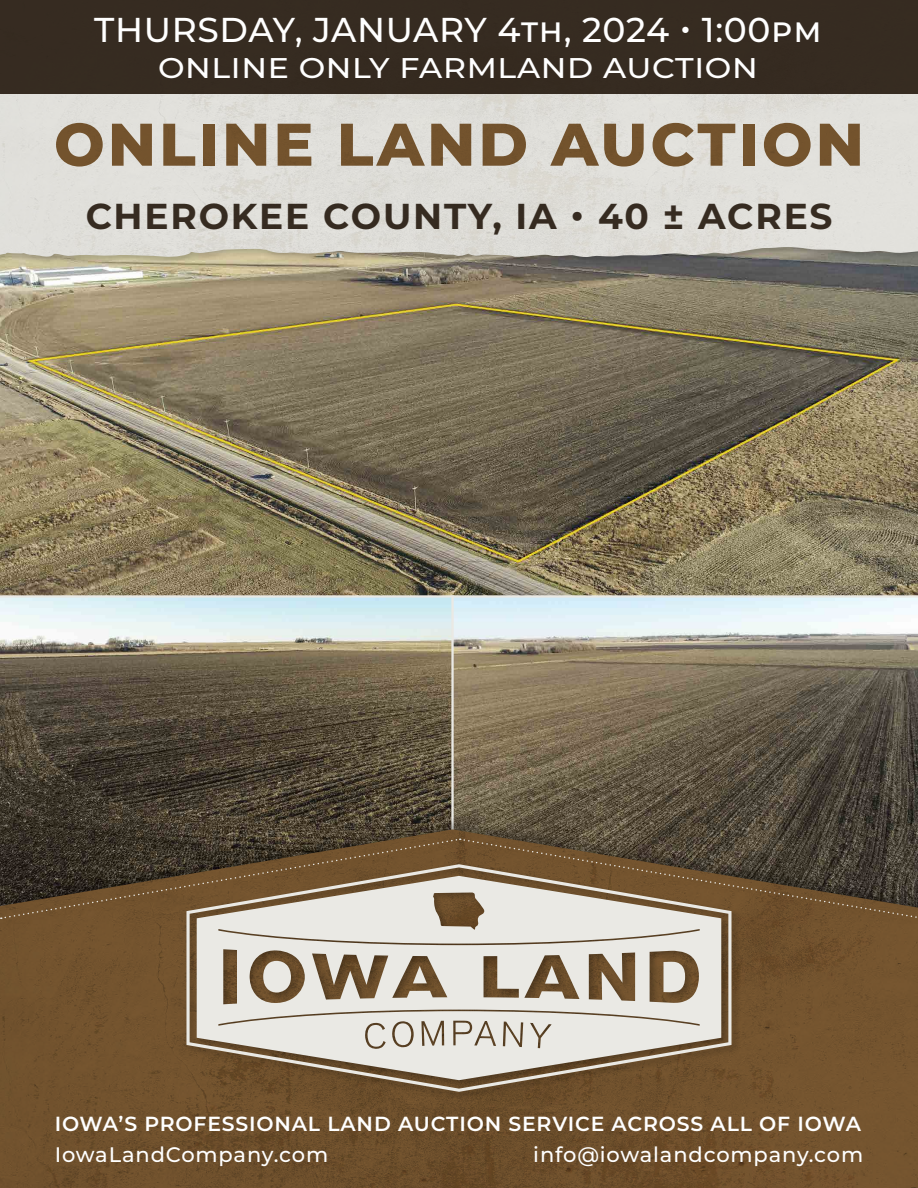
<style>
.page{position:relative;width:918px;height:1188px;background:#fff}
.page>*{position:absolute;margin:0;border:0;box-sizing:border-box;transform-origin:0 0}
.t1{font:800 60px "Montserrat";letter-spacing:.05em;color:#835f35}
.t2{font:700 36px "Montserrat";letter-spacing:.05em;color:#3e3227}
.t3{font:500 34.5px "Montserrat";letter-spacing:.02em;color:#fff}
.t4{font:500 28.5px "Montserrat";letter-spacing:.02em;color:#fff;scale:1.11 1}
.t5{font:500 21px "Montserrat";letter-spacing:.04em;color:#fff}
.t6{font:600 20.4px "Montserrat";letter-spacing:.04em;color:#fff}
</style>
<div class="page">
<img style="left:0;top:265px;width:918px;height:330px">
<svg style="left:0;top:595px;width:451px;height:221px;background:#777264"></svg>
<svg style="left:451px;top:595px;width:467px;height:221px;background:#888172"></svg>
<div style="left:0;top:0;width:918px;height:265px;background:#000;opacity:.25"></div>
<img style="left:0;top:94px;width:918px;height:164px">
<div style="left:0;top:816px;width:918px;height:372px;background:#000;opacity:.25"></div>
<img style="left:0;top:829px;width:918px;height:359px">
<div style="left:0;top:836px;width:918px;height:96px;background:#000;opacity:.25"></div>
<svg style="left:1px;top:838px;width:917px;height:83px;background:#53432e"></svg>
<div style="left:184px;top:862px;width:557px;height:239px;background:#000;opacity:.25"></div>
<svg style="left:186px;top:864px;width:546px;height:228px;background:#b5a998"></svg>
<svg style="left:663px;top:962px;width:22px;height:30px"></svg>
<div style="left:0;top:0;width:918px;height:94px;background:#362b21"></div>
<h3 class="t3" style="left:94px;top:6px;width:729px">THURSDAY, JANUARY 4th, 2024 • 1:00pm</h3>
<h3 class="t4" style="left:158px;top:48px;width:542px">ONLINE ONLY FARMLAND AUCTION</h3>
<h1 class="t1" style="left:54px;top:100px;width:812px">ONLINE LAND AUCTION</h1>
<h2 class="t2" style="left:85px;top:191px;width:749px">CHEROKEE COUNTY, IA • 40 ± ACRES</h2>
<p class="t6" style="left:55px;top:1109px;width:808px">IOWA’S PROFESSIONAL LAND AUCTION SERVICE ACROSS ALL OF IOWA</p>
<p class="t5" style="left:55px;top:1139px;width:275px">IowaLandCompany.com</p>
<p class="t5" style="left:533px;top:1139px;width:331px">info@iowalandcompany.com</p>
</div>
